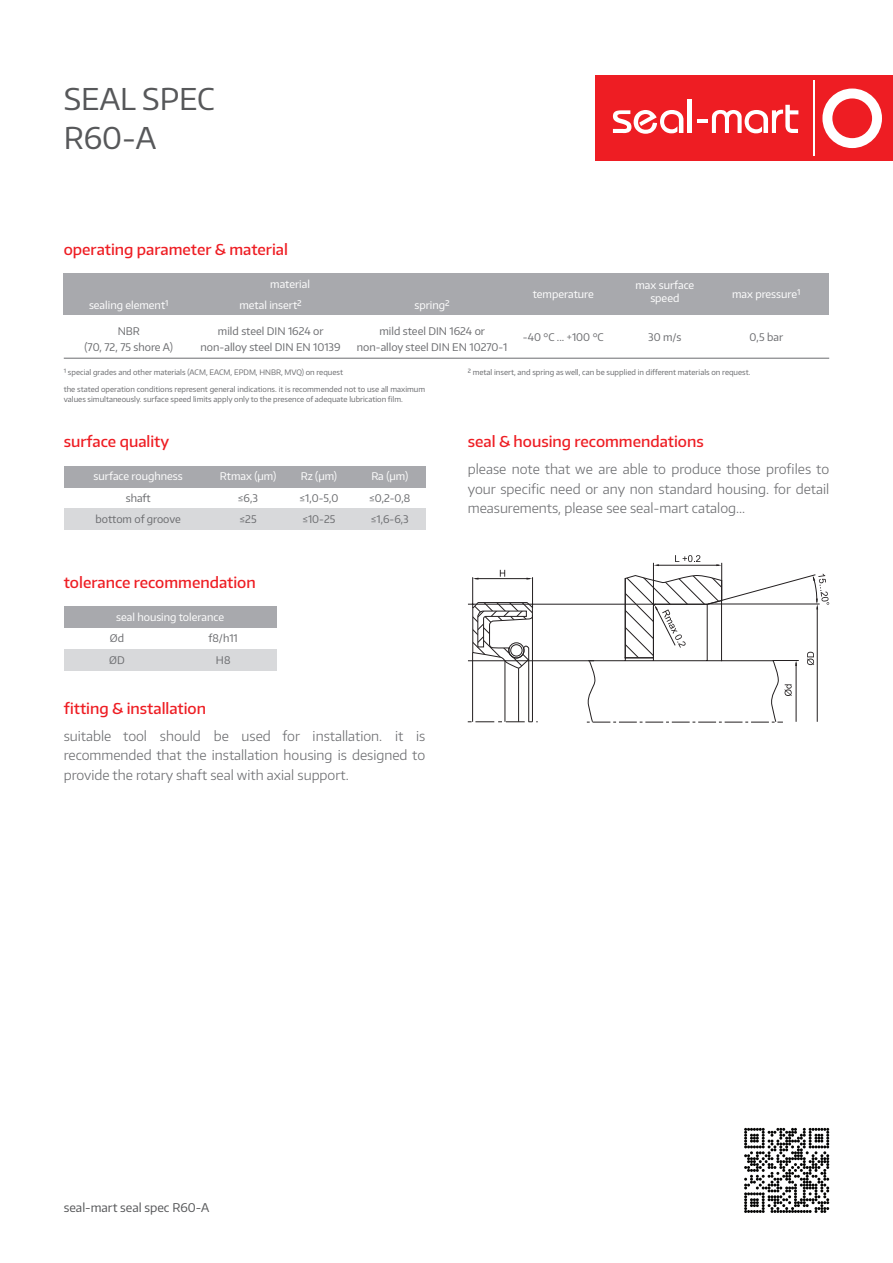
<style>
.page{position:relative;width:893px;height:1263px;background:#fff}
.page>*{position:absolute;margin:0;border:0;box-sizing:border-box;transform-origin:0 0}
.t1{font:30px/39px "Encode Sans";color:#57585a}
.t2{font:500 15px "Encode Sans";color:#ee1d23}
.t3{font:300 13.5px/19.5px "Encode Sans";color:#6c6d70;text-align:justify}
.t4{font:12px "Encode Sans";color:#57585a}
.t5{font:10.5px/16.5px "Encode Sans";color:#6c6d70;text-align:center}
.t6{font:10.5px/12.6px "Encode Sans";color:#fff;text-align:center}
.t7{font:7.5px/10.5px "Encode Sans";color:#6c6d70}
</style>
<div class="page">
<div style="left:595px;top:76px;width:298px;height:85px;background:#ee1d23"></div>
<div style="left:822px;top:89px;width:60px;height:59px;background:#fff;border-radius:50%"></div>
<div style="left:832px;top:98px;width:40px;height:40px;background:#ee1d23;border-radius:50%"></div>
<svg style="left:613px;top:110px;width:70px;height:24px"></svg>
<hr style="left:687px;top:100px;width:4px;height:33px;background:#fff">
<svg style="left:697px;top:105px;width:101px;height:28px"></svg>
<hr style="left:813px;top:81px;width:2px;height:75px;background:#fff">
<svg style="left:744px;top:1128px;width:85px;height:85px"></svg>
<div style="left:64px;top:508px;width:361px;height:22px;background:#d8d9db"></div>
<div style="left:64px;top:466px;width:361px;height:21px;background:#a8a9ad"></div>
<div style="left:64px;top:649px;width:212px;height:21px;background:#d8d9db"></div>
<div style="left:64px;top:607px;width:212px;height:21px;background:#a8a9ad"></div>
<div style="left:64px;top:273px;width:765px;height:43px;background:#a8a9ad"></div>
<hr style="left:64px;top:358px;width:765px;height:1px;background:#6c6d70">
<hr style="left:472px;top:652px;width:1px;height:70px;background:#231f20">
<hr style="left:528px;top:659px;width:1px;height:63px;background:#231f20">
<hr style="left:518px;top:668px;width:1px;height:54px;background:#231f20">
<hr style="left:505px;top:661px;width:1px;height:61px;background:#231f20">
<svg style="left:468px;top:721px;width:70px;height:1px"></svg>
<hr style="left:472px;top:577px;width:1px;height:31px;background:#231f20">
<hr style="left:468px;top:604px;width:188px;height:1px;background:#231f20">
<hr style="left:468px;top:660px;width:126px;height:1px;background:#231f20">
<hr style="left:532px;top:577px;width:1px;height:31px;background:#231f20">
<hr style="left:532px;top:615px;width:1px;height:107px;background:#231f20">
<hr style="left:475px;top:578px;width:55px;height:1px;background:#231f20">
<svg style="left:500px;top:570px;width:5px;height:7px"></svg>
<svg style="left:472px;top:602px;width:61px;height:67px"></svg>
<svg style="left:587px;top:555px;width:242px;height:168px"></svg>
<hr style="left:817px;top:607px;width:1px;height:115px;background:#231f20">
<h1 class="t1" style="left:64px;top:79px;width:153px">SEAL SPEC<br>R60-A</h1>
<h2 class="t2" style="left:64px;top:239px;width:226px">operating parameter &amp; material</h2>
<h3 class="t6" style="left:270px;top:277px;width:41px">material</h3>
<h3 class="t6" style="left:635px;top:279px;width:60px">max surface speed</h3>
<h3 class="t6" style="left:732px;top:288px;width:70px">max pressure¹</h3>
<h3 class="t6" style="left:533px;top:288px;width:63px">temperature</h3>
<h3 class="t5" style="left:523px;top:328px;width:82px">-40 °C ... +100 °C</h3>
<h3 class="t5" style="left:648px;top:328px;width:35px">30 m/s</h3>
<h3 class="t6" style="left:414px;top:298px;width:37px">spring²</h3>
<h3 class="t6" style="left:239px;top:298px;width:64px">metal insert²</h3>
<h3 class="t5" style="left:201px;top:322px;width:142px">mild steel DIN 1624 or non-alloy steel DIN EN 10139</h3>
<h3 class="t5" style="left:357px;top:322px;width:152px">mild steel DIN 1624 or non-alloy steel DIN EN 10270-1</h3>
<h3 class="t6" style="left:89px;top:298px;width:81px">sealing element¹</h3>
<h3 class="t5" style="left:85px;top:322px;width:90px">NBR<br>(70, 72, 75 shore A)</h3>
<h3 class="t5" style="left:750px;top:328px;width:35px">0,5 bar</h3>
<p class="t7" style="left:64px;top:367px;width:281px">¹ special grades and other materials (ACM, EACM, EPDM, HNBR, MVQ) on request</p>
<p class="t7" style="left:468px;top:367px;width:284px">² metal insert, and spring as well, can be supplied in different materials on request.</p>
<p class="t7" style="left:64px;top:383px;width:363px">the stated operation conditions represent general indications. it is recommended not to use all maximum values simultaneously. surface speed limits apply only to the presence of adequate lubrication film.</p>
<h2 class="t2" style="left:64px;top:432px;width:107px">surface quality</h2>
<h3 class="t6" style="left:94px;top:470px;width:91px">surface roughness</h3>
<h3 class="t6" style="left:220px;top:470px;width:58px">Rtmax (μm)</h3>
<h3 class="t6" style="left:301px;top:470px;width:38px">Rz (μm)</h3>
<h3 class="t6" style="left:371px;top:470px;width:38px">Ra (μm)</h3>
<h3 class="t5" style="left:126px;top:489px;width:26px">shaft</h3>
<h3 class="t5" style="left:238px;top:489px;width:22px">≤6,3</h3>
<h3 class="t5" style="left:299px;top:489px;width:40px">≤1,0-5,0</h3>
<h3 class="t5" style="left:96px;top:510px;width:87px">bottom of groove</h3>
<h3 class="t5" style="left:240px;top:510px;width:19px">≤25</h3>
<h3 class="t5" style="left:302px;top:510px;width:35px">≤10-25</h3>
<h3 class="t5" style="left:369px;top:487px;width:43px;line-height:21.3px;text-align:left">≤0,2-0,8 ≤1,6-6,3</h3>
<h2 class="t2" style="left:64px;top:573px;width:193px">tolerance recommendation</h2>
<h3 class="t6" style="left:116px;top:610px;width:109px">seal housing tolerance</h3>
<h3 class="t5" style="left:110px;top:630px;width:16px">Ød</h3>
<h3 class="t5" style="left:209px;top:630px;width:31px">f8/h11</h3>
<h3 class="t5" style="left:109px;top:651px;width:17px">ØD</h3>
<h3 class="t5" style="left:216px;top:651px;width:16px">H8</h3>
<h2 class="t2" style="left:64px;top:698px;width:144px">fitting &amp; installation</h2>
<h3 class="t3" style="left:64px;top:725px;width:363px">suitable tool should be used for installation. it is recommended that the installation housing is designed to provide the rotary shaft seal with axial support.</h3>
<h2 class="t2" style="left:468px;top:432px;width:237px">seal &amp; housing recommendations</h2>
<h3 class="t3" style="left:468px;top:459px;width:363px">please note that we are able to produce those profiles to your specific need or any non standard housing. for detail measurements, please see seal-mart catalog...</h3>
<h3 class="t4" style="left:64px;top:1200px;width:147px">seal-mart seal spec R60-A</h3>
</div>
